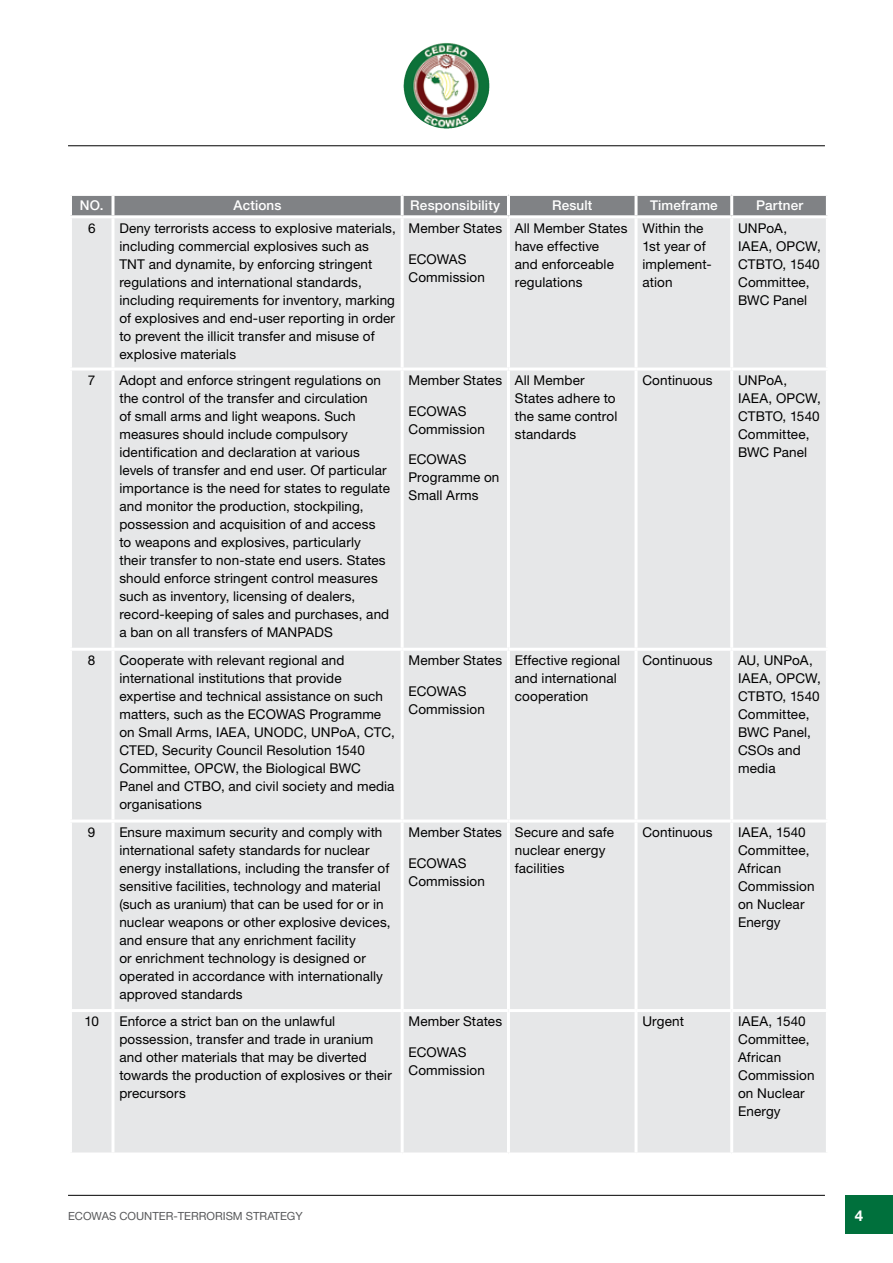
<style>
.page{position:relative;width:893px;height:1263px;background:#fff}
.page>*{position:absolute;margin:0;border:0;box-sizing:border-box;transform-origin:0 0}
.t1{font:700 15px "Helvetica Neue LT Std";color:#fff}
.t2{font:13.5px/18px "Helvetica Neue LT Std";letter-spacing:.01em;color:#000}
.t3{font:500 13.5px "Helvetica Neue LT Std";letter-spacing:.01em;color:#fff}
.t4{font:11.25px "Helvetica Neue LT Std";color:#58595b}
</style>
<div class="page">
<div style="left:845px;top:1195px;width:48px;height:38px;background:#00703c"></div>
<hr style="left:68px;top:1195px;width:757px;height:1px;background:#000">
<hr style="left:68px;top:145px;width:757px;height:1px;background:#000">
<img style="left:403px;top:43px;width:41px;height:73px">
<div style="left:72px;top:196px;width:754px;height:19px;background:#808285"></div>
<div style="left:72px;top:218px;width:754px;height:934px;background:#e6e7e8"></div>
<hr style="left:112px;top:196px;width:3px;height:19px;background:#fff">
<hr style="left:401px;top:196px;width:3px;height:19px;background:#fff">
<hr style="left:507px;top:196px;width:3px;height:19px;background:#fff">
<hr style="left:634px;top:196px;width:3px;height:19px;background:#fff">
<hr style="left:730px;top:196px;width:3px;height:19px;background:#fff">
<hr style="left:112px;top:218px;width:3px;height:149px;background:#fff">
<hr style="left:401px;top:218px;width:3px;height:149px;background:#fff">
<hr style="left:507px;top:218px;width:3px;height:149px;background:#fff">
<hr style="left:634px;top:218px;width:3px;height:149px;background:#fff">
<hr style="left:730px;top:218px;width:3px;height:149px;background:#fff">
<hr style="left:69px;top:367px;width:44px;height:3px;background:#fff">
<hr style="left:113px;top:367px;width:289px;height:3px;background:#fff">
<hr style="left:112px;top:370px;width:3px;height:278px;background:#fff">
<hr style="left:402px;top:367px;width:106px;height:3px;background:#fff">
<hr style="left:401px;top:370px;width:3px;height:278px;background:#fff">
<hr style="left:508px;top:367px;width:128px;height:3px;background:#fff">
<hr style="left:507px;top:370px;width:3px;height:278px;background:#fff">
<hr style="left:636px;top:367px;width:96px;height:3px;background:#fff">
<hr style="left:634px;top:370px;width:3px;height:278px;background:#fff">
<hr style="left:732px;top:367px;width:97px;height:3px;background:#fff">
<hr style="left:730px;top:370px;width:3px;height:278px;background:#fff">
<hr style="left:69px;top:648px;width:44px;height:3px;background:#fff">
<hr style="left:113px;top:648px;width:289px;height:3px;background:#fff">
<hr style="left:112px;top:651px;width:3px;height:168px;background:#fff">
<hr style="left:402px;top:648px;width:106px;height:3px;background:#fff">
<hr style="left:401px;top:651px;width:3px;height:168px;background:#fff">
<hr style="left:508px;top:648px;width:128px;height:3px;background:#fff">
<hr style="left:507px;top:651px;width:3px;height:168px;background:#fff">
<hr style="left:636px;top:648px;width:96px;height:3px;background:#fff">
<hr style="left:634px;top:651px;width:3px;height:168px;background:#fff">
<hr style="left:732px;top:648px;width:97px;height:3px;background:#fff">
<hr style="left:730px;top:651px;width:3px;height:168px;background:#fff">
<hr style="left:69px;top:819px;width:44px;height:3px;background:#fff">
<hr style="left:113px;top:819px;width:289px;height:3px;background:#fff">
<hr style="left:112px;top:822px;width:3px;height:187px;background:#fff">
<hr style="left:402px;top:819px;width:106px;height:3px;background:#fff">
<hr style="left:401px;top:822px;width:3px;height:187px;background:#fff">
<hr style="left:508px;top:819px;width:128px;height:3px;background:#fff">
<hr style="left:507px;top:822px;width:3px;height:187px;background:#fff">
<hr style="left:636px;top:819px;width:96px;height:3px;background:#fff">
<hr style="left:634px;top:822px;width:3px;height:187px;background:#fff">
<hr style="left:732px;top:819px;width:97px;height:3px;background:#fff">
<hr style="left:730px;top:822px;width:3px;height:187px;background:#fff">
<hr style="left:69px;top:1009px;width:44px;height:3px;background:#fff">
<hr style="left:113px;top:1009px;width:289px;height:3px;background:#fff">
<hr style="left:112px;top:1012px;width:3px;height:140px;background:#fff">
<hr style="left:402px;top:1009px;width:106px;height:3px;background:#fff">
<hr style="left:401px;top:1012px;width:3px;height:140px;background:#fff">
<hr style="left:508px;top:1009px;width:128px;height:3px;background:#fff">
<hr style="left:507px;top:1012px;width:3px;height:140px;background:#fff">
<hr style="left:636px;top:1009px;width:96px;height:3px;background:#fff">
<hr style="left:634px;top:1012px;width:3px;height:140px;background:#fff">
<hr style="left:732px;top:1009px;width:97px;height:3px;background:#fff">
<hr style="left:730px;top:1012px;width:3px;height:140px;background:#fff">
<p class="t3" style="left:80px;top:198px;width:25px">NO.</p>
<p class="t3" style="left:234px;top:198px;width:49px">Actions</p>
<p class="t3" style="left:410px;top:198px;width:91px">Responsibility</p>
<p class="t3" style="left:552px;top:198px;width:42px">Result</p>
<p class="t3" style="left:650px;top:198px;width:69px">Timeframe</p>
<p class="t3" style="left:756px;top:198px;width:49px">Partner</p>
<p class="t2" style="left:88px;top:219px;width:9px">6</p>
<p class="t2" style="left:119px;top:219px;width:278px">Deny terrorists access to explosive materials, including commercial explosives such as<br>TNT</p>
<p class="t2" style="left:515px;top:219px;width:114px">All M ember States have effective<br>and enforceable regulations</p>
<p class="t2" style="left:642px;top:219px;width:71px">Within the<br>1st year of implement&shy;ation</p>
<p class="t2" style="left:738px;top:219px;width:84px">UN PoA,<br>IAEA, OPCW,<br>CTBTO, 1540<br>Committee,<br>BWC Panel</p>
<p class="t2" style="left:409px;top:219px;width:95px">M ember States</p>
<p class="t2" style="left:409px;top:250px;width:78px">ECOWAS<br>Commission</p>
<p class="t2" style="left:119px;top:255px;width:277px;text-indent:29px">and dynamite, by enforcing stringent regulations and international standards, including requirements for inventory, marking of explosives and end-user reporting in order to prevent the illicit transfer and misuse of explosive materials</p>
<p class="t2" style="left:88px;top:371px;width:9px">7</p>
<p class="t2" style="left:119px;top:371px;width:272px">Adopt and enforce stringent regulations on the control of the transfer and circulation<br>of small arms and light weapons. Such measures should include compulsory identification and declaration at various levels of transfer and end user. Of particular importance is the need for states to regulate and monitor the production, stockpiling, possession and acquisition of and access to weapons and explosives, particularly their transfer to non-state end users. States should enforce stringent control measures such as inventory, licensing of dealers, record-keeping of sales and purchases, and a ban on all transfers of MANPADS</p>
<p class="t2" style="left:408px;top:371px;width:95px">M ember States</p>
<p class="t2" style="left:408px;top:402px;width:78px">ECOWAS<br>Commission</p>
<p class="t2" style="left:408px;top:450px;width:92px">ECOWAS<br>Programme on<br>Small Arms</p>
<p class="t2" style="left:88px;top:651px;width:9px">8</p>
<p class="t2" style="left:119px;top:651px;width:277px">Cooperate with relevant regional and international institutions that provide expertise and technical assistance on such matters, such as the ECOWAS Programme on Small Arms, IAEA, UNODC, UN PoA, CTC, CTED, Security Council Resolution 1540<br>Committee, OPCW, the Biological BWC Panel and CTBO, and civil society and media organisations</p>
<p class="t2" style="left:408px;top:651px;width:95px">M ember States</p>
<p class="t2" style="left:408px;top:682px;width:78px">ECOWAS<br>Commission</p>
<p class="t2" style="left:88px;top:823px;width:9px">9</p>
<p class="t2" style="left:119px;top:823px;width:273px">Ensure maximum security and comply with international safety standards for nuclear energy installations, including the transfer of sensitive facilities, technology and material (such as uranium) that can be used for or in nuclear weapons or other explosive devices, and ensure that any enrichment facility<br>or enrichment technology is designed or operated in accordance with internationally approved standards</p>
<p class="t2" style="left:408px;top:823px;width:95px">M ember States</p>
<p class="t2" style="left:408px;top:853px;width:78px">ECOWAS<br>Commission</p>
<p class="t2" style="left:84px;top:1012px;width:16px">10</p>
<p class="t2" style="left:119px;top:1012px;width:274px">Enforce a strict ban on the unlawful possession, transfer and trade in uranium and other materials that may be diverted towards the production of explosives or their precursors</p>
<p class="t2" style="left:408px;top:1012px;width:95px">M ember States</p>
<p class="t2" style="left:408px;top:1043px;width:78px">ECOWAS<br>Commission</p>
<p class="t2" style="left:515px;top:371px;width:104px">All Member<br>States adhere to the same control standards</p>
<p class="t2" style="left:642px;top:371px;width:72px">Continuous</p>
<p class="t2" style="left:738px;top:371px;width:84px">UN PoA,<br>IAEA, OPCW,<br>CTBTO, 1540<br>Committee,<br>BWC Panel</p>
<p class="t2" style="left:515px;top:651px;width:107px">Effective regional and international cooperation</p>
<p class="t2" style="left:642px;top:651px;width:72px">Continuous</p>
<p class="t2" style="left:738px;top:651px;width:84px">AU, UN PoA,<br>IAEA, OPCW,<br>CTBTO, 1540<br>Committee,<br>BWC Panel,<br>CSOs and media</p>
<p class="t2" style="left:515px;top:823px;width:101px">Secure and safe nuclear energy facilities</p>
<p class="t2" style="left:642px;top:823px;width:72px">Continuous</p>
<p class="t2" style="left:738px;top:823px;width:78px">IAEA, 1540<br>Committee,<br>African<br>Commission on Nuclear<br>Energy</p>
<p class="t2" style="left:642px;top:1012px;width:43px">Urgent</p>
<p class="t2" style="left:738px;top:1012px;width:78px">IAEA, 1540<br>Committee,<br>African<br>Commission on Nuclear<br>Energy</p>
<p class="t4" style="left:68px;top:1210px;width:236px">ECOWAS Co unter-Te rro rism Strategy</p>
<p class="t1" style="left:855px;top:1206px;width:10px">4</p>
</div>
